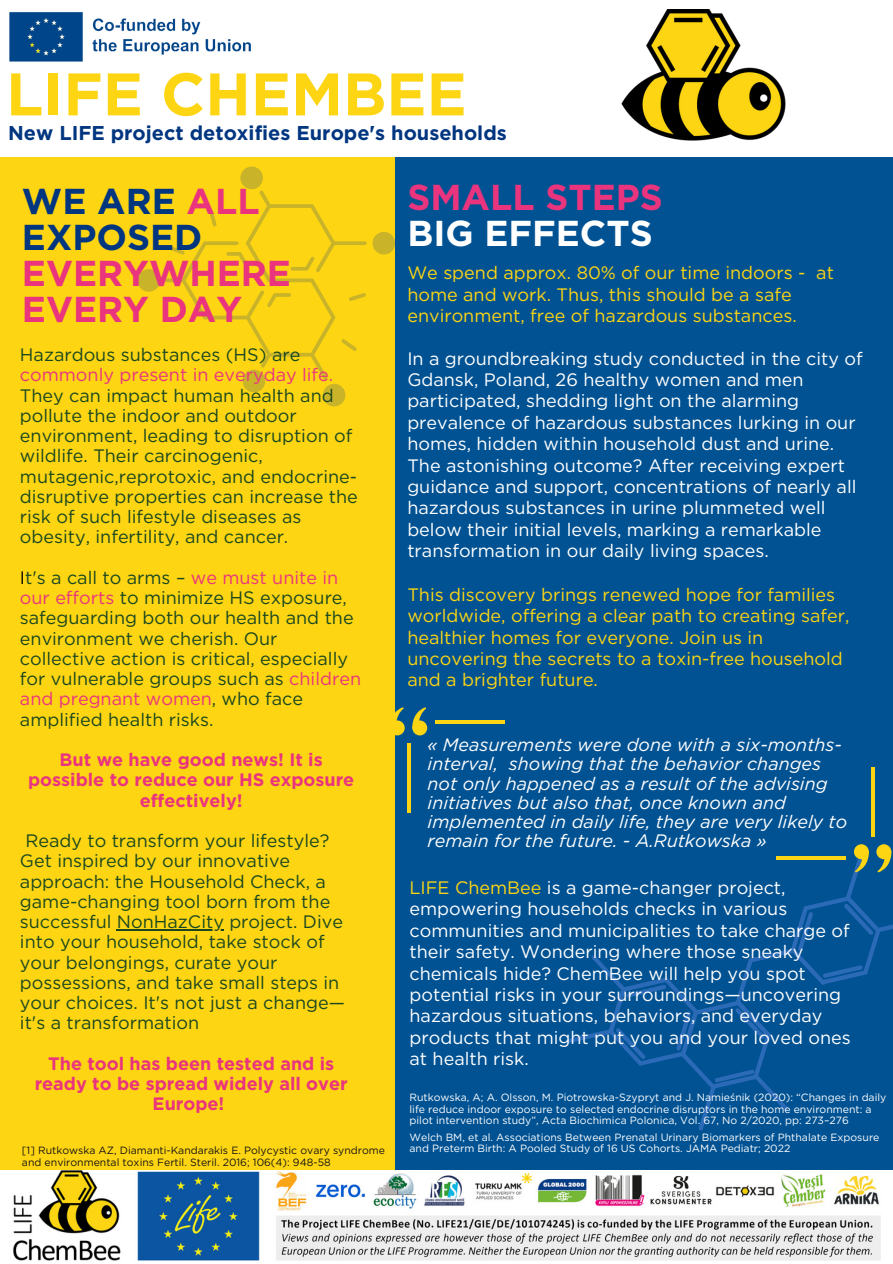
<style>
.page{position:relative;width:893px;height:1264px;background:#fff}
.page>*{position:absolute;margin:0;border:0;box-sizing:border-box;transform-origin:0 0}
.t1{font:700 60px "Gotham";color:#fdd513}
.t2{font:700 36px/36px "Gotham";color:#ea347e}
.t3{font:700 19.95px "Gotham";color:#003580}
.t4{font:18px/20.2px "Gotham";color:#1a471f}
.t5{font:18px/21.3px "Gotham";color:#fff}
.t6{font:18px/21.3px "Gotham";color:#fdd513}
.t7{font:italic 18px/19px "Gotham";color:#fff}
.t8{font:700 18px/20.2px "Gotham";color:#ea347e;text-align:center}
.t9{font:10.5px/11.4px "Gotham";color:#fff}
.t10{font:10.5px "Gotham";color:#161413}
.s1{color:#003580}
.s2{color:#ea347e}
.s3{color:#000}
.s4{color:#fff}
.s5{color:#fdd513}
</style>
<div class="page">
<div style="left:0;top:0;width:892px;height:1262px;background:#005293"></div>
<div style="left:0;top:0;width:892px;height:157px;background:#fff"></div>
<div style="left:0;top:157px;width:394px;height:1105px;background:#fdd513"></div>
<img style="left:621px;top:9px;width:165px;height:132px">
<img style="left:9px;top:11px;width:242px;height:51px">
<svg style="left:137px;top:166px;width:258px;height:242px"></svg>
<svg style="left:566px;top:856px;width:326px;height:274px"></svg>
<svg style="left:843px;top:903px;width:30px;height:31px"></svg>
<svg style="left:797px;top:911px;width:16px;height:40px"></svg>
<svg style="left:822px;top:965px;width:40px;height:12px"></svg>
<svg style="left:626px;top:984px;width:40px;height:13px"></svg>
<svg style="left:615px;top:1027px;width:30px;height:31px"></svg>
<svg style="left:676px;top:1011px;width:15px;height:39px"></svg>
<svg style="left:735px;top:1008px;width:30px;height:30px"></svg>
<svg style="left:714px;top:1069px;width:40px;height:13px"></svg>
<div style="left:412px;top:720px;width:15px;height:15px;background:#fdd513;border-radius:50%"></div>
<svg style="left:412px;top:707px;width:14px;height:26px"></svg>
<div style="left:390px;top:720px;width:14px;height:15px;background:#fdd513;border-radius:50%"></div>
<svg style="left:394px;top:707px;width:10px;height:26px"></svg>
<svg style="left:407px;top:743px;width:3px;height:69px"></svg>
<hr style="left:435px;top:720px;width:69px;height:3px;background:#fdd513">
<svg style="left:853px;top:844px;width:15px;height:15px"></svg>
<svg style="left:854px;top:846px;width:16px;height:26px"></svg>
<svg style="left:876px;top:844px;width:15px;height:15px"></svg>
<svg style="left:877px;top:846px;width:15px;height:26px"></svg>
<svg style="left:871px;top:767px;width:3px;height:69px"></svg>
<hr style="left:776px;top:856px;width:69px;height:3px;background:#fdd513">
<img style="left:0;top:1170px;width:892px;height:92px">
<hr style="left:117px;top:929px;width:107px;height:1px;background:#1a471f">
<p class="t1" style="left:6px;top:58px;width:462px">LIFE CHEMBEE</p>
<p class="t3" style="left:8px;top:121px;width:500px">New LIFE project detoxifies Europe's households</p>
<p class="t2" style="left:22px;top:183px;width:270px"><span class="s1">WE ARE</span> ALL<br><span class="s1">EXPOSED<br></span>EVERYWHERE<br>EVERY DAY</p>
<p class="t4" style="left:20px;top:344px;width:339px">Hazardous substances (HS) are <span class="s2">commonly present in everyday life.<br></span>They can impact human health and pollute the indoor and outdoor environment, leading to disruption of wildlife. Their carcinogenic, mutagenic,reprotoxic, and endocrine&shy;disruptive properties can increase the risk of such lifestyle diseases as obesity, infertility, and cancer.</p>
<p class="t4" style="left:20px;top:567px;width:342px"><span class="s3">I</span>t's a call to arms – <span class="s2">we must unite in our efforts</span> to minimize HS exposure, safeguarding both our health and the environment we cherish. Our collective action is critical, especially for vulnerable groups such as <span class="s2">children and pregnant women</span>, who face amplified health risks.</p>
<p class="t8" style="left:28px;top:749px;width:327px">But we have good news! It is possible to reduce our HS exposure effectively!</p>
<p class="t4" style="left:25px;top:830px;width:305px">Ready to transform your lifestyle?</p>
<p class="t4" style="left:20px;top:850px;width:326px">Get inspired by our innovative approach: the Household Check, a game-changing tool born from the successful NonHazCity project. Dive into your household, take stock of your belongings, curate your possessions, and take small steps in your choices. It's not just a change— it's a transformation</p>
<p class="t8" style="left:35px;top:1053px;width:314px">The tool has been tested and is ready to be spread widely all over<br>Europe!</p>
<p class="t2" style="left:407px;top:179px;width:257px">SMALL STEPS<br><span class="s4">BIG EFFECTS</span></p>
<p class="t6" style="left:407px;top:262px;width:428px">We spend approx. 80% of our time indoors - at home and work. Thus, this should be a safe environment, free of hazardous substances.</p>
<p class="t5" style="left:407px;top:347px;width:457px">In a groundbreaking study conducted in the city of Gdansk, Poland, 26 healthy women and men participated, shedding light on the alarming prevalence of hazardous substances lurking in our homes, hidden within household dust and urine.<br>The astonishing outcome? After receiving expert guidance and support, concentrations of nearly all hazardous substances in urine plummeted well below their initial levels, marking a remarkable transformation in our daily living spaces.</p>
<p class="t6" style="left:407px;top:583px;width:443px">This discovery brings renewed hope for families worldwide, offering a clear path to creating safer, healthier homes for everyone. Join us in uncovering the secrets to a toxin-free household and a brighter future.</p>
<p class="t7" style="left:427px;top:735px;width:421px">« Measurements were done with a six-months&shy;interval, showing that the behavior changes not only happened as a result of the advising initiatives but also that, once known and implemented in daily life, they are very likely to remain for the future. - A.Rutkowska »</p>
<p class="t5" style="left:409px;top:877px;width:443px"><span class="s5">LIFE ChemBee</span> is a game-changer project, empowering households checks in various communities and municipalities to take charge of their safety. Wondering where those sneaky chemicals hide? ChemBee will help you spot potential risks in your surroundings—uncovering hazardous situations, behaviors, and everyday products that might put you and your loved ones at health risk.</p>
<p class="t9" style="left:409px;top:1091px;width:478px">Rutkowska, A; A. Olsson, M. Piotrowska-Szypryt and J. Namieśnik (2020): “Changes in daily life reduce indoor exposure to selected endocrine disruptors in the home environment: a pilot intervention study”, Acta Biochimica Polonica, Vol. 67, No 2/2020, pp: 273–276</p>
<p class="t9" style="left:409px;top:1131px;width:471px">Welch BM, et al. Associations Between Prenatal Urinary Biomarkers of Phthalate Exposure</p>
<p class="t10" style="left:22px;top:1144px;width:364px">[1] Rutkowska AZ, Diamanti-Kandarakis E. Polycystic ovary syndrome</p>
<p class="t9" style="left:409px;top:1142px;width:382px">and Preterm Birth: A Pooled Study of 16 US Cohorts. JAMA Pediatr; 2022</p>
<p class="t10" style="left:22px;top:1155px;width:310px">and environmental toxins Fertil. Steril. 2016; 106(4): 948-58</p>
</div>
